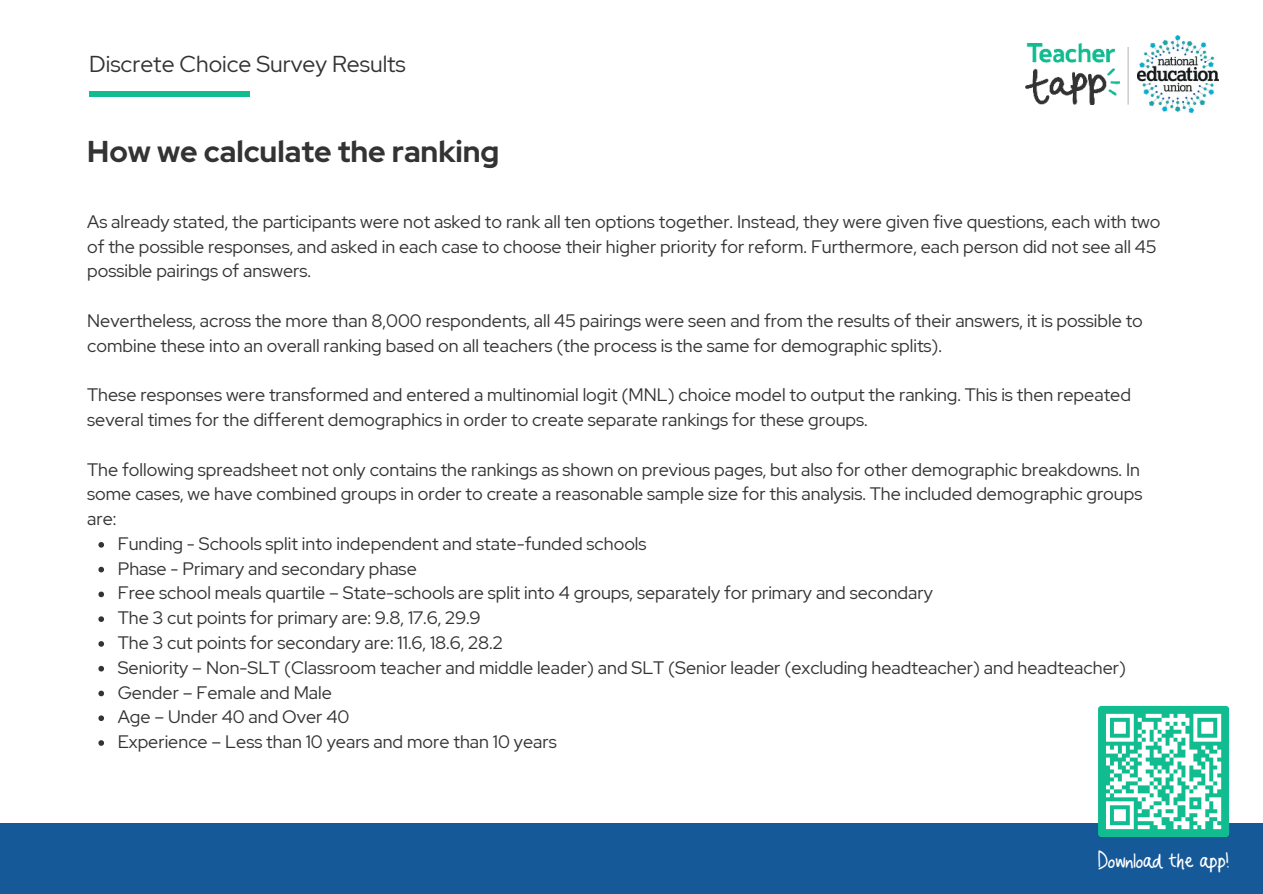
<style>
.page{position:relative;width:1263px;height:894px;background:#fff}
.page>*{position:absolute;margin:0;border:0;box-sizing:border-box;transform-origin:0 0}
.t1{font:700 30px "Red Hat Display";color:#333}
.t2{font:24.9px "Tapp Hand";color:#fff}
.t3{font:22.95px "Red Hat Display";color:#333}
.t4{font:18px/24.8px "Red Hat Display";color:#333}
</style>
<div class="page">
<div style="left:89px;top:91px;width:161px;height:6px;background:#10bc90"></div>
<svg style="left:98px;top:542px;width:6px;height:5px"></svg>
<svg style="left:98px;top:566px;width:6px;height:6px"></svg>
<svg style="left:98px;top:591px;width:6px;height:6px"></svg>
<svg style="left:98px;top:616px;width:6px;height:5px"></svg>
<svg style="left:98px;top:641px;width:6px;height:5px"></svg>
<svg style="left:98px;top:665px;width:6px;height:6px"></svg>
<svg style="left:98px;top:690px;width:6px;height:6px"></svg>
<svg style="left:98px;top:715px;width:6px;height:5px"></svg>
<svg style="left:98px;top:740px;width:6px;height:5px"></svg>
<img style="left:1137px;top:36px;width:81px;height:76px">
<img style="left:1025px;top:44px;width:94px;height:60px">
<hr style="left:1127px;top:47px;width:2px;height:58px;background:#000">
<div style="left:0;top:823px;width:1263px;height:70px;background:#165999"></div>
<div style="left:1098px;top:705px;width:131px;height:131px;background:#10bc90;border-radius:3px"></div>
<svg style="left:1106px;top:713px;width:116px;height:117px"></svg>
<p class="t3" style="left:89px;top:49px;width:318px">Discrete Choice Survey Results</p>
<h1 class="t1" style="left:87px;top:132px;width:414px">How we calculate the ranking</h1>
<p class="t4" style="left:87px;top:209px;width:1075px">As already stated, the participants were not asked to rank all ten options together. Instead, they were given five questions, each with two of the possible responses, and asked in each case to choose their higher priority for reform. Furthermore, each person did not see all 45 possible pairings of answers.</p>
<p class="t4" style="left:87px;top:308px;width:1057px">Nevertheless, across the more than 8,000 respondents, all 45 pairings were seen and from the results of their answers, it is possible to combine these into an overall ranking based on all teachers (the process is the same for demographic splits).</p>
<p class="t4" style="left:87px;top:382px;width:1045px">These responses were transformed and entered a multinomial logit (MNL) choice model to output the ranking. This is then repeated several times for the different demographics in order to create separate rankings for these groups.</p>
<p class="t4" style="left:87px;top:456px;width:1054px">The following spreadsheet not only contains the rankings as shown on previous pages, but also for other demographic breakdowns. In</p>
<p class="t4" style="left:87px;top:481px;width:1057px">some cases, we have combined groups in order to create a reasonable sample size for this analysis. The included demographic groups</p>
<p class="t4" style="left:87px;top:506px;width:31px">are:</p>
<p class="t4" style="left:118px;top:530px;width:530px">Funding - Schools split into independent and state-funded schools</p>
<p class="t4" style="left:118px;top:555px;width:301px">Phase - Primary and secondary phase</p>
<p class="t4" style="left:118px;top:580px;width:817px">Free school meals quartile – State-schools are split into 4 groups, separately for primary and secondary</p>
<p class="t4" style="left:118px;top:605px;width:364px">The 3 cut points for primary are: 9.8, 17.6, 29.9</p>
<p class="t4" style="left:118px;top:629px;width:386px">The 3 cut points for secondary are: 11.6, 18.6, 28.2</p>
<p class="t4" style="left:118px;top:654px;width:1010px">Seniority – Non-SLT (Classroom teacher and middle leader) and SLT (Senior leader (excluding headteacher) and headteacher)</p>
<p class="t4" style="left:118px;top:679px;width:216px">Gender – Female and Male</p>
<p class="t4" style="left:118px;top:704px;width:233px">Age – Under 40 and Over 40</p>
<p class="t4" style="left:118px;top:728px;width:441px">Experience – Less than 10 years and more than 10 years</p>
<h2 class="t2" style="left:1098px;top:848px;width:133px">Download the app!</h2>
</div>
